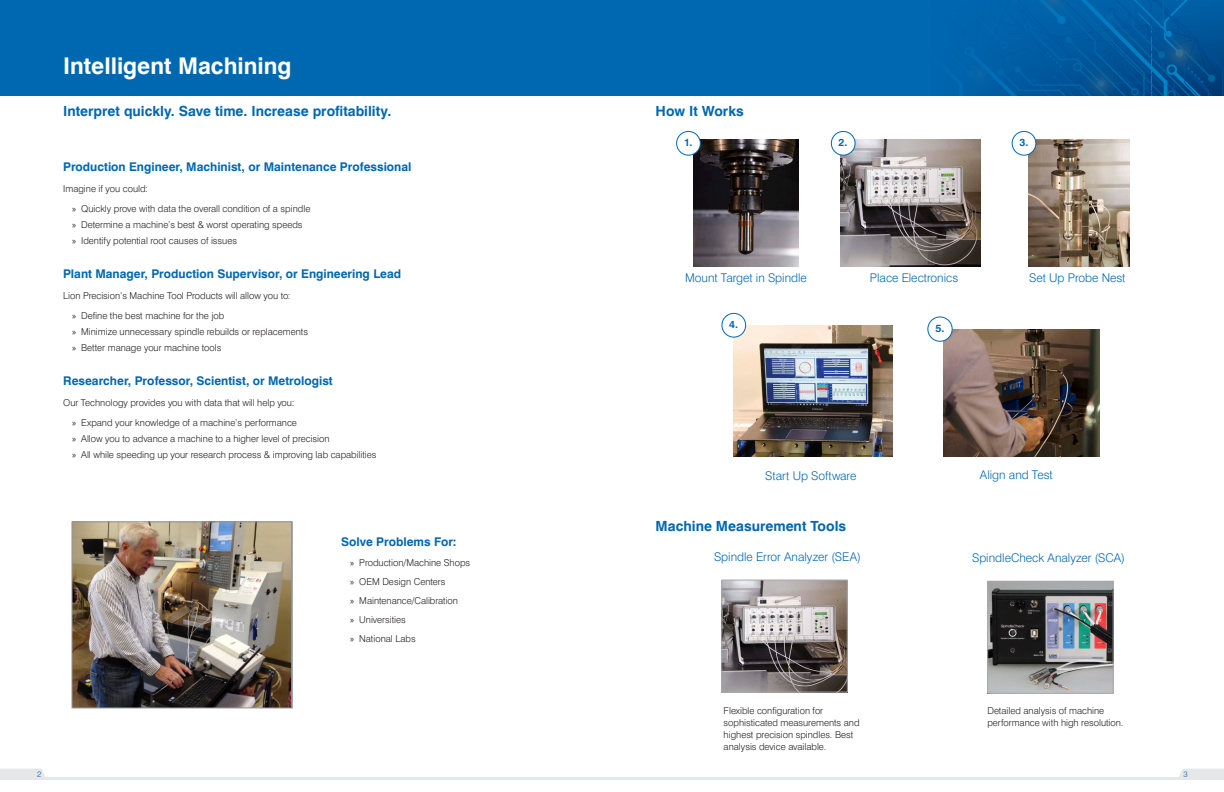
<style>
.page{position:relative;width:1224px;height:792px;background:#fff}
.page>*{position:absolute;margin:0;border:0;box-sizing:border-box;transform-origin:0 0}
.Header_1{font:700 23px "Swiss 721 BT";color:#fff}
.Parts_Tables_Content{font:700 14px "Swiss 721 BT";color:#0067b1}
.Parts_Tables_Content-2{font:700 12px "Swiss 721 BT";color:#0067b1}
.Parts_Tables_Content-3{font:300 12px "Swiss 721 BT";color:#0067b1}
.Header_3{font:300 12px "Swiss 721 BT";color:#0067b1}
.t1{font:700 10.7px "Swiss 721 BT";color:#0067b1}
.t2{font:700 10.4px "Swiss 721 BT";color:#0067b1}
.Body_Type_Condensed{font:300 9.5px/12px "Swiss 721 BT";color:#231f20}
.Parts_Tables_Content-4{font:300 9.5px "Swiss 721 BT";color:#231f20}
.t3{font:300 8px "Swiss 721 BT";color:#0067b1}
.s1{font-family:"Myriad Pro";font-weight:400}
</style>
<div class="page">
<div style="left:0;top:0;width:1224px;height:95px;background:#0067b1"></div>
<svg style="left:833px;top:0;width:391px;height:96px"></svg>
<svg style="left:1178px;top:769px;width:46px;height:9px"></svg>
<svg style="left:0;top:769px;width:46px;height:9px"></svg>
<hr style="left:0;top:778px;width:1224px;height:2px;background:#e6e7e9">
<img style="left:74px;top:523px;width:217px;height:183px">
<div style="left:72px;top:521px;width:221px;height:187px;border:1px solid #939598"></div>
<img style="left:989px;top:583px;width:122px;height:109px">
<div style="left:987px;top:581px;width:126px;height:113px;border:1px solid #a8a9ad"></div>
<img style="left:724px;top:582px;width:122px;height:108px">
<div style="left:722px;top:580px;width:126px;height:112px;border:1px solid #a8a9ad"></div>
<img style="left:694px;top:140px;width:105px;height:127px">
<img style="left:841px;top:140px;width:140px;height:127px">
<img style="left:1028px;top:140px;width:102px;height:127px">
<img style="left:734px;top:325px;width:158px;height:131px">
<img style="left:944px;top:329px;width:156px;height:127px">
<div style="left:831px;top:131px;width:24px;height:24px;background:#fff;border-radius:50%"></div>
<div style="left:831px;top:131px;width:24px;height:25px;border:1px solid #0067b1;border-radius:50%"></div>
<div style="left:1012px;top:131px;width:24px;height:24px;background:#fff;border-radius:50%"></div>
<div style="left:1012px;top:131px;width:24px;height:25px;border:1px solid #0067b1;border-radius:50%"></div>
<div style="left:722px;top:313px;width:24px;height:24px;background:#fff;border-radius:50%"></div>
<div style="left:722px;top:313px;width:24px;height:25px;border:1px solid #0067b1;border-radius:50%"></div>
<div style="left:928px;top:317px;width:24px;height:24px;background:#fff;border-radius:50%"></div>
<div style="left:927px;top:317px;width:26px;height:25px;border:1px solid #0067b1;border-radius:50%"></div>
<div style="left:677px;top:131px;width:23px;height:24px;background:#fff;border-radius:50%"></div>
<div style="left:676px;top:131px;width:25px;height:25px;border:1px solid #0067b1;border-radius:50%"></div>
<p class="Header_1" style="left:63px;top:51px;width:230px">Intelligent Machining</p>
<p class="Parts_Tables_Content" style="left:63px;top:102px;width:330px">Interpret quickly. Save time. Increase profitability.</p>
<p class="Parts_Tables_Content-2" style="left:63px;top:160px;width:350px">Production Engineer, Machinist, or Maintenance Professional</p>
<p class="Parts_Tables_Content-4" style="left:63px;top:182px;width:86px">Imagine if you could:</p>
<p class="Body_Type_Condensed" style="left:72px;top:203px;width:240px"><span class="s1">»</span> Quickly prove with data the overall condition of a spindle</p>
<p class="Body_Type_Condensed" style="left:72px;top:219px;width:232px"><span class="s1">»</span> Determine a machine’s best &amp; worst operating speeds</p>
<p class="Body_Type_Condensed" style="left:72px;top:235px;width:166px"><span class="s1">»</span> Identify potential root causes of issues</p>
<p class="Parts_Tables_Content-2" style="left:63px;top:267px;width:340px">Plant Manager, Production Supervisor, or Engineering Lead</p>
<p class="Parts_Tables_Content-4" style="left:63px;top:289px;width:229px">Lion Precision’s Machine Tool Products will allow you to:</p>
<p class="Body_Type_Condensed" style="left:72px;top:310px;width:154px"><span class="s1">»</span> Define the best machine for the job</p>
<p class="Body_Type_Condensed" style="left:72px;top:326px;width:237px"><span class="s1">»</span> Minimize unnecessary spindle rebuilds or replacements</p>
<p class="Body_Type_Condensed" style="left:72px;top:342px;width:151px"><span class="s1">»</span> Better manage your machine tools</p>
<p class="Parts_Tables_Content-2" style="left:63px;top:374px;width:271px">Researcher, Professor, Scientist, or Metrologist</p>
<p class="Parts_Tables_Content-4" style="left:63px;top:396px;width:233px">Our Technology provides you with data that will help you:</p>
<p class="Body_Type_Condensed" style="left:72px;top:417px;width:226px"><span class="s1">»</span> Expand your knowledge of a machine’s performance</p>
<p class="Body_Type_Condensed" style="left:72px;top:433px;width:259px"><span class="s1">»</span> Allow you to advance a machine to a higher level of precision</p>
<p class="Body_Type_Condensed" style="left:72px;top:449px;width:306px"><span class="s1">»</span> All while speeding up your research process &amp; improving lab capabilities</p>
<p class="Parts_Tables_Content-2" style="left:341px;top:534px;width:117px">Solve Problems For:</p>
<p class="Body_Type_Condensed" style="left:350px;top:557px;width:121px"><span class="s1">»</span> Production/Machine Shops</p>
<p class="Body_Type_Condensed" style="left:350px;top:575px;width:97px"><span class="s1">»</span> OEM Design Centers</p>
<p class="Body_Type_Condensed" style="left:350px;top:594px;width:109px"><span class="s1">»</span> Maintenance/Calibration</p>
<p class="Body_Type_Condensed" style="left:350px;top:613px;width:57px"><span class="s1">»</span> Universities</p>
<p class="Body_Type_Condensed" style="left:350px;top:632px;width:67px"><span class="s1">»</span> National Labs</p>
<p class="Parts_Tables_Content" style="left:656px;top:103px;width:90px">How It Works</p>
<p class="t2" style="left:684px;top:136px;width:10px">1.</p>
<p class="t2" style="left:839px;top:136px;width:11px">2.</p>
<p class="t2" style="left:1019px;top:136px;width:10px">3.</p>
<p class="Parts_Tables_Content-3" style="left:685px;top:270px;width:123px">Mount Target in Spindle</p>
<p class="Parts_Tables_Content-3" style="left:870px;top:270px;width:90px">Place Electronics</p>
<p class="Parts_Tables_Content-3" style="left:1029px;top:270px;width:98px">Set Up Probe Nest</p>
<p class="t2" style="left:729px;top:318px;width:10px">4.</p>
<p class="t1" style="left:935px;top:322px;width:11px">5.</p>
<p class="Parts_Tables_Content-3" style="left:765px;top:469px;width:93px">Start Up Software</p>
<p class="Parts_Tables_Content-3" style="left:980px;top:468px;width:74px">Align and Test</p>
<p class="Parts_Tables_Content" style="left:656px;top:518px;width:192px">Machine Measurement Tools</p>
<p class="Header_3" style="left:714px;top:549px;width:148px">Spindle Error Analyzer (SEA)</p>
<p class="Header_3" style="left:972px;top:550px;width:155px">SpindleCheck Analyzer (SCA)</p>
<p class="Body_Type_Condensed" style="left:724px;top:705px;width:137px">Flexible configuration for sophisticated measurements and highest precision spindles. Best analysis device available.</p>
<p class="Body_Type_Condensed" style="left:987px;top:705px;width:137px">Detailed analysis of machine performance with high resolution.</p>
<p class="t3" style="left:37px;top:769px;width:6px">2</p>
<p class="t3" style="left:1183px;top:769px;width:6px">3</p>
</div>
